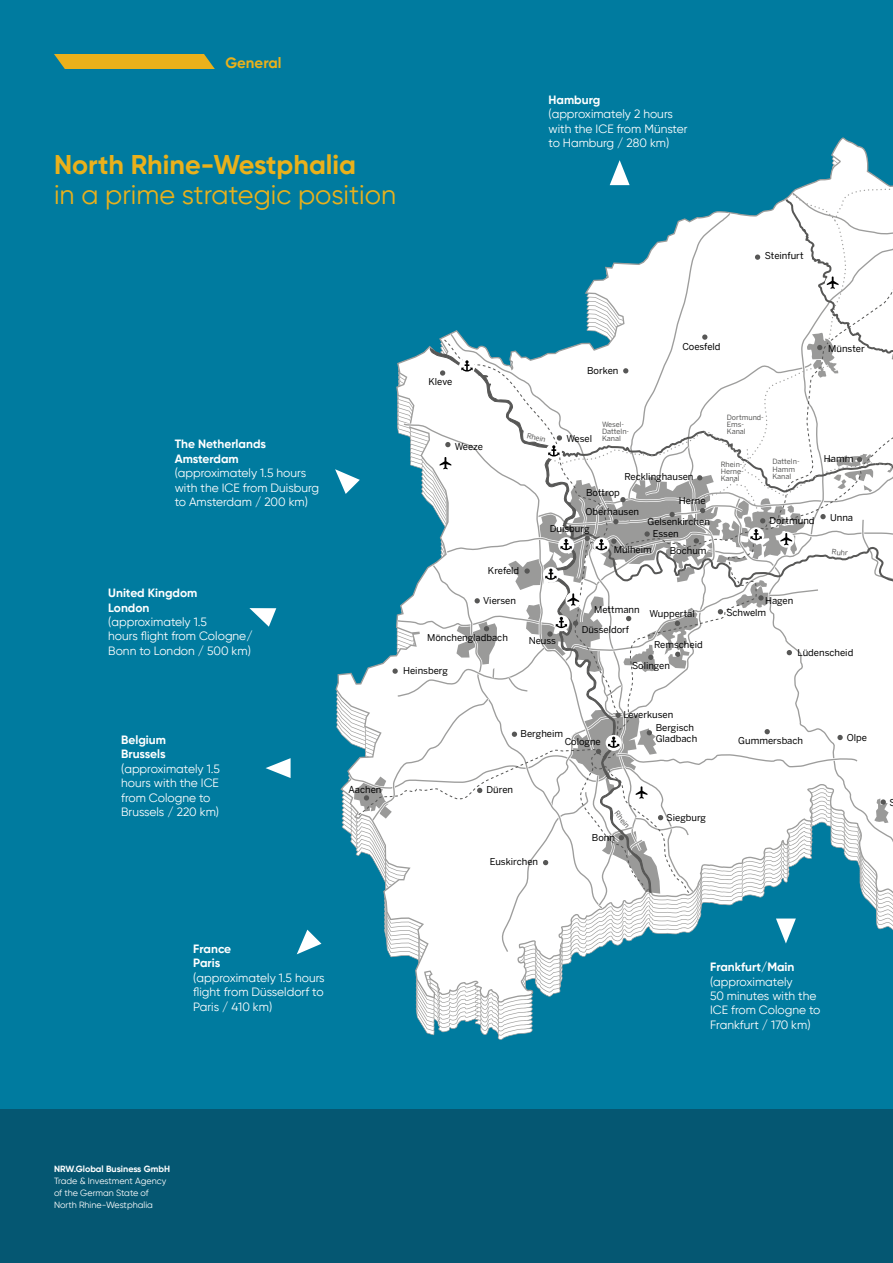
<style>
.page{position:relative;width:893px;height:1263px;background:#007b9f}
.page>*{position:absolute;margin:0;border:0;box-sizing:border-box;transform-origin:0 0}
.t1{font:27px "Gilroy";color:#eab11b}
.t2{font:700 27px "Gilroy";color:#eab11b}
.t3{font:700 15px "Gilroy";color:#eab11b}
.t4{font:12px/14.4px "Gilroy";color:#fff}
.t5{font:700 12px/14.4px "Gilroy";color:#fff}
.t6{font:9.45px/16.5px "Benton Sans";color:#000}
.t7{font:9px/12px "Gilroy";color:#fff}
.t8{font:700 9px "Gilroy";color:#fff}
.t9{font:7.2px/7.2px "Benton Sans";color:#575756}
</style>
<div class="page">
<div style="left:0;top:1110px;width:893px;height:153px;background:#055772"></div>
<svg style="left:266px;top:758px;width:25px;height:20px"></svg>
<svg style="left:297px;top:930px;width:24px;height:24px"></svg>
<svg style="left:54px;top:54px;width:161px;height:15px;background:#daad23"></svg>
<svg style="left:389px;top:137px;width:479px;height:866px"></svg>
<svg style="left:335px;top:160px;width:558px;height:794px"></svg>
<svg style="left:249px;top:608px;width:27px;height:19px"></svg>
<p class="t3" style="left:225px;top:53px;width:58px">General</p>
<h1 class="t2" style="left:54px;top:148px;width:304px">North Rhine-Westphalia</h1>
<h1 class="t1" style="left:54px;top:178px;width:344px">in a prime strategic position</h1>
<p class="t5" style="left:548px;top:92px;width:53px">Hamburg</p>
<p class="t4" style="left:548px;top:107px;width:140px">(approximately 2 hours with the ICE from Münster to Hamburg / 280 km)</p>
<p class="t6" style="left:765px;top:247px;width:40px">Steinfurt</p>
<p class="t5" style="left:175px;top:437px;width:93px">The Netherlands<br>Amsterdam</p>
<p class="t4" style="left:175px;top:466px;width:146px">(approximately 1.5 hours with the ICE from Duisburg to Amsterdam / 200 km)</p>
<p class="t5" style="left:108px;top:586px;width:91px">United Kingdom<br>London</p>
<p class="t4" style="left:108px;top:614px;width:146px">(approximately 1.5<br>hours flight from Cologne/<br>Bonn to London / 500 km)</p>
<p class="t5" style="left:121px;top:732px;width:46px">Belgium<br>Brussels</p>
<p class="t4" style="left:121px;top:761px;width:100px">(approximately 1.5 hours with the ICE from Cologne to<br>Brussels / 220 km)</p>
<p class="t6" style="left:348px;top:781px;width:35px">Aachen</p>
<p class="t6" style="left:429px;top:373px;width:25px">Kleve</p>
<p class="t6" style="left:587px;top:361px;width:33px">Borken</p>
<p class="t6" style="left:682px;top:338px;width:40px">Coesfeld</p>
<p class="t6" style="left:828px;top:340px;width:38px">Münster</p>
<p class="t6" style="left:455px;top:437px;width:30px">Weeze</p>
<p class="t9" style="left:528px;top:432px;width:21px;rotate:13deg">Rhein</p>
<p class="t6" style="left:566px;top:430px;width:27px">Wesel</p>
<p class="t9" style="left:602px;top:420px;width:29px">Wesel-<br>Datteln-<br>Kanal</p>
<p class="t6" style="left:488px;top:562px;width:33px">Krefeld</p>
<p class="t6" style="left:483px;top:591px;width:34px">Viersen</p>
<p class="t6" style="left:624px;top:468px;width:71px">Recklinghausen</p>
<p class="t6" style="left:586px;top:484px;width:35px">Bottrop</p>
<p class="t6" style="left:679px;top:492px;width:28px">Herne</p>
<p class="t6" style="left:550px;top:503px;width:91px;text-indent:36px">Oberhausen<br>Duisburg</p>
<p class="t6" style="left:647px;top:513px;width:64px">Gelsenkirchen</p>
<p class="t6" style="left:670px;top:525px;width:38px;text-indent:-17px">Essen<br>Bochum</p>
<p class="t6" style="left:614px;top:540px;width:40px">Mülheim</p>
<p class="t6" style="left:594px;top:601px;width:47px">Mettmann</p>
<p class="t6" style="left:649px;top:605px;width:47px">Wuppertal</p>
<p class="t9" style="left:727px;top:413px;width:39px">Dortmund-<br>Ems-<br>Kanal</p>
<p class="t9" style="left:721px;top:460px;width:25px">Rhein-<br>Herne-<br>Kanal</p>
<p class="t9" style="left:772px;top:458px;width:29px">Datteln-<br>Hamm<br>Kanal</p>
<p class="t6" style="left:824px;top:450px;width:31px">Hamm</p>
<p class="t6" style="left:770px;top:512px;width:46px">Dortmund</p>
<p class="t6" style="left:830px;top:508px;width:25px">Unna</p>
<p class="t9" style="left:832px;top:547px;width:18px;rotate:6deg">Ruhr</p>
<p class="t6" style="left:765px;top:591px;width:30px">Hagen</p>
<p class="t6" style="left:726px;top:603px;width:41px">Schwelm</p>
<p class="t6" style="left:427px;top:628px;width:82px">Mönchengladbach</p>
<p class="t6" style="left:529px;top:632px;width:29px">Neuss</p>
<p class="t6" style="left:403px;top:662px;width:46px">Heinsberg</p>
<p class="t6" style="left:582px;top:621px;width:49px">Düsseldorf</p>
<p class="t6" style="left:654px;top:636px;width:50px">Remscheid</p>
<p class="t6" style="left:632px;top:657px;width:39px">Solingen</p>
<p class="t6" style="left:623px;top:706px;width:51px">Leverkusen</p>
<p class="t6" style="left:521px;top:725px;width:44px">Bergheim</p>
<p class="t6" style="left:565px;top:733px;width:38px">Cologne</p>
<p class="t6" style="left:487px;top:781px;width:28px">Düren</p>
<p class="t9" style="left:619px;top:809px;width:21px;rotate:52deg">Rhein</p>
<p class="t6" style="left:592px;top:828px;width:25px">Bonn</p>
<p class="t6" style="left:490px;top:853px;width:50px">Euskirchen</p>
<p class="t6" style="left:656px;top:722px;width:43px;line-height:10.8px">Bergisch<br>Gladbach</p>
<p class="t6" style="left:667px;top:808px;width:41px">Siegburg</p>
<p class="t6" style="left:797px;top:643px;width:57px">Lüdenscheid</p>
<p class="t6" style="left:738px;top:731px;width:66px">Gummersbach</p>
<p class="t6" style="left:847px;top:729px;width:22px">Olpe</p>
<p class="t6" style="left:889px;top:793px;width:8px">S</p>
<p class="t5" style="left:193px;top:941px;width:39px">France<br>Paris</p>
<p class="t4" style="left:193px;top:970px;width:133px;text-align:justify">(approximately 1.5 hours flight from Düsseldorf to Paris / 410 km)</p>
<p class="t5" style="left:710px;top:960px;width:86px">Frankfurt/Main</p>
<p class="t4" style="left:710px;top:974px;width:112px">(approximately<br>50 minutes with the<br>ICE from Cologne to<br>Frankfurt / 170 km)</p>
<p class="t8" style="left:54px;top:1163px;width:118px">NRW.Global Business GmbH</p>
<p class="t7" style="left:54px;top:1174px;width:114px">Trade &amp; Investment Agency of the German State of<br>North Rhine-Westphalia</p>
</div>
